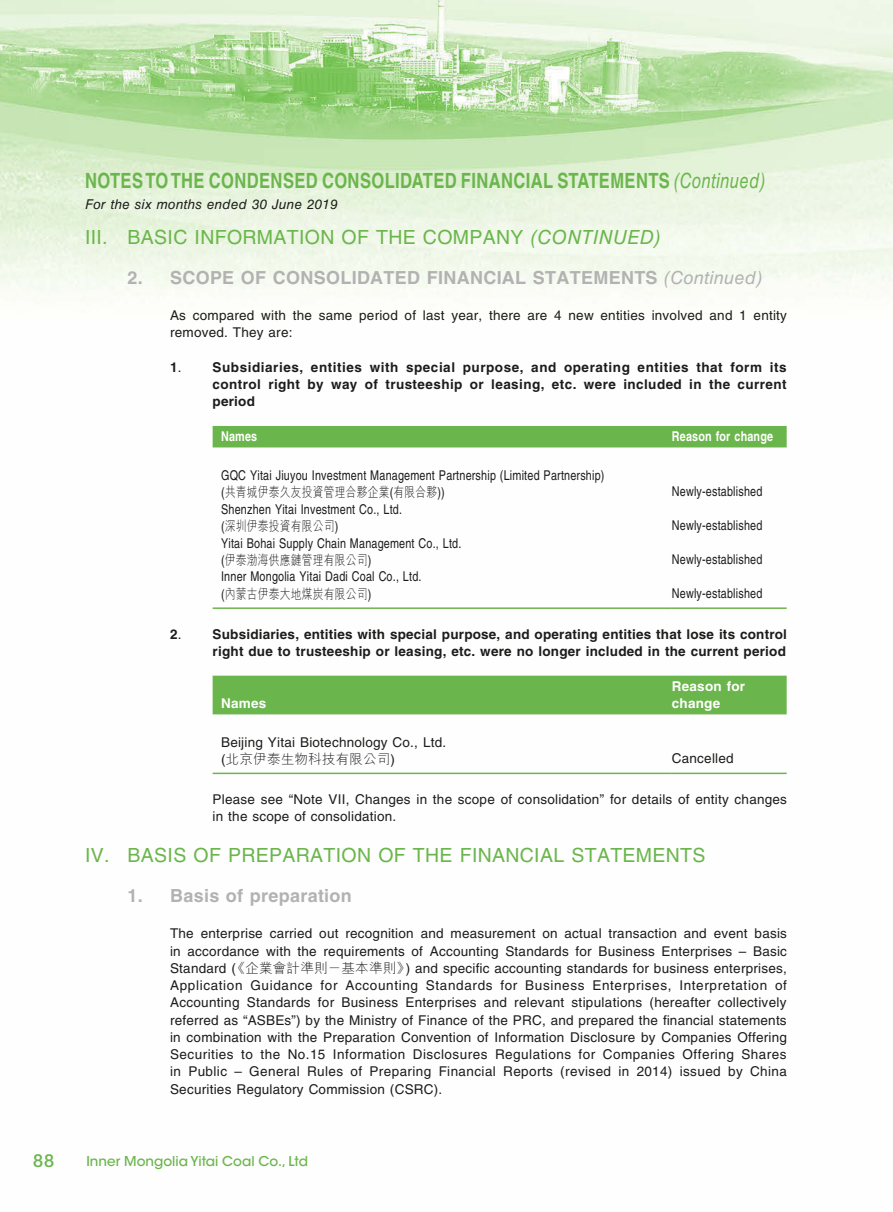
<style>
.page{position:relative;width:893px;height:1212px;background:#fff}
.page>*{position:absolute;margin:0;border:0;box-sizing:border-box;transform-origin:0 0}
.t1{font:700 21px "Helvetica LT Std";letter-spacing:.025em;color:#6bb64c;scale:.79 1}
.t2{font:19.5px "Helvetica LT Std";letter-spacing:.015em;color:#6bb64c}
.t3{font:700 18px "Helvetica LT Std";letter-spacing:.015em;color:#b2b2b2}
.t4{font:500 18px "Helvetica Neue LT Std";color:#6bb64c}
.t5{font:13.5px/17.2px "Helvetica LT Std";letter-spacing:.015em;color:#1c1c1b}
.t6{font:700 13.5px/17.2px "Helvetica LT Std";letter-spacing:.015em;color:#1c1c1b;text-align:justify}
.t7{font:13.5px "Helvetica LT Std";letter-spacing:.015em;color:#1c1c1b;scale:.8 1}
.t8{font:300 13.5px "M Hei HK";letter-spacing:.015em;color:#1c1c1b;scale:.8 1}
.t9{font:italic 13.5px "Helvetica LT Std";letter-spacing:.015em;color:#1c1c1b}
.t10{font:500 13.5px "ITC Avant Garde Std";color:#6bb64c}
.t11{font:700 13.5px "Helvetica LT Std";letter-spacing:.015em;color:#fff;scale:.8 1}
.t12{font:700 13.5px/17.2px "Helvetica LT Std";letter-spacing:.015em;color:#fff}
.t13{font:300 13.5px "M Hei HK";letter-spacing:.015em;color:#1c1c1b}
.s1{font-weight:400;font-style:italic}
.s2{font-style:italic}
.s3{font-weight:400}
.s4{font-family:"Helvetica LT Std";font-weight:400}
.s5{font-family:"M Hei HK";font-weight:300}
</style>
<div class="page">
<img style="left:0;top:0;width:893px;height:775px">
<div style="left:213px;top:426px;width:574px;height:21px;background:#6bb64c"></div>
<hr style="left:213px;top:607px;width:459px;height:2px;background:#6bb64c">
<hr style="left:672px;top:607px;width:115px;height:2px;background:#6bb64c">
<div style="left:213px;top:676px;width:574px;height:38px;background:#6bb64c"></div>
<hr style="left:213px;top:772px;width:459px;height:2px;background:#6bb64c">
<hr style="left:672px;top:772px;width:115px;height:2px;background:#6bb64c">
<h1 class="t1" style="left:85px;top:167px;width:863px">NOTES TO THE CONDENSED CONSOLIDATED FINANCIAL STATEMENTS <span class="s1">(Continued)</span></h1>
<p class="t9" style="left:85px;top:196px;width:254px">For the six months ended 30 June 2019</p>
<h2 class="t2" style="left:85px;top:225px;width:577px">III. BASIC INFORMATION OF THE COMPANY <span class="s2">(CONTINUED)</span></h2>
<h3 class="t3" style="left:128px;top:267px;width:636px">2. SCOPE OF CONSOLIDATED FINANCIAL STATEMENTS <span class="s1">(Continued)</span></h3>
<p class="t5" style="left:170px;top:307px;width:618px">As compared with the same period of last year, there are 4 new entities involved and 1 entity removed. They are:</p>
<p class="t6" style="left:170px;top:358px;width:11px">1<span class="s3">.</span></p>
<p class="t6" style="left:213px;top:358px;width:576px">Subsidiaries, entities with special purpose, and operating entities that form its control right by way of trusteeship or leasing, etc. were included in the current period</p>
<p class="t11" style="left:221px;top:428px;width:47px">Names</p>
<p class="t11" style="left:672px;top:428px;width:128px">Reason for change</p>
<p class="t7" style="left:221px;top:467px;width:481px">GQC Yitai Jiuyou Investment Management Partnership (Limited Partnership)</p>
<p class="t8" style="left:221px;top:482px;width:281px"><span class="s4">(</span>共青城伊泰久友投資管理合夥企業<span class="s4">(</span>有限合夥<span class="s4">))</span></p>
<p class="t7" style="left:672px;top:484px;width:115px">Newly-established</p>
<p class="t7" style="left:221px;top:501px;width:225px">Shenzhen Yitai Investment Co. , Ltd.</p>
<p class="t8" style="left:221px;top:516px;width:148px"><span class="s4">(</span>深圳伊泰投資有限公司<span class="s4">)</span></p>
<p class="t7" style="left:672px;top:518px;width:115px">Newly-established</p>
<p class="t7" style="left:221px;top:535px;width:300px">Yitai Bohai Supply Chain Management Co. , Ltd.</p>
<p class="t8" style="left:221px;top:550px;width:189px"><span class="s4">(</span>伊泰渤海供應鏈管理有限公司<span class="s4">)</span></p>
<p class="t7" style="left:672px;top:552px;width:115px">Newly-established</p>
<p class="t7" style="left:221px;top:569px;width:250px">Inner Mongolia Yitai Dadi Coal Co. , Ltd.</p>
<p class="t8" style="left:221px;top:584px;width:189px"><span class="s4">(</span>內蒙古伊泰大地煤炭有限公司<span class="s4">)</span></p>
<p class="t7" style="left:672px;top:585px;width:115px">Newly-established</p>
<p class="t6" style="left:170px;top:625px;width:11px">2<span class="s3">.</span></p>
<p class="t6" style="left:213px;top:625px;width:576px">Subsidiaries, entities with special purpose, and operating entities that lose its control right due to trusteeship or leasing, etc. were no longer included in the current period</p>
<p class="t12" style="left:221px;top:694px;width:47px">Names</p>
<p class="t12" style="left:672px;top:677px;width:75px">Reason for change</p>
<p class="t5" style="left:221px;top:733px;width:224px">Beijing Yitai Biotechnology Co. , Ltd.</p>
<p class="t13" style="left:221px;top:749px;width:175px"><span class="s4">(</span>北京伊泰生物科技有限公司<span class="s4">)</span></p>
<p class="t5" style="left:672px;top:750px;width:63px">Cancelled</p>
<p class="t5" style="left:213px;top:791px;width:576px">Please see “Note VII, Changes in the scope of consolidation” for details of entity changes in the scope of consolidation.</p>
<h2 class="t2" style="left:85px;top:844px;width:622px">IV. BASIS OF PREPARATION OF THE FINANCIAL STATEMENTS</h2>
<h3 class="t3" style="left:128px;top:885px;width:226px">1. Basis of preparation</h3>
<p class="t5" style="left:170px;top:925px;width:618px;text-align:justify">The enterprise carried out recognition and measurement on actual transaction and event basis in accordance with the requirements of Accounting Standards for Business Enterprises – Basic Standard (<span class="s5">《企業會計準則－基本準則》</span>) and specific accounting standards for business enterprises, Application Guidance for Accounting Standards for Business Enterprises, Interpretation of Accounting Standards for Business Enterprises and relevant stipulations (hereafter collectively referred as “ASBEs”) by the Ministry of Finance of the PRC, and prepared the financial statements in combination with the Preparation Convention of Information Disclosure by Companies Offering Securities to the No. 15 Information Disclosures Regulations for Companies Offering Shares in Public – General Rules of Preparing Financial Reports (revised in 2014) issued by China Securities Regulatory Commission (CSRC).</p>
<h3 class="t4" style="left:33px;top:1150px;width:23px">88</h3>
<p class="t10" style="left:86px;top:1152px;width:223px">Inner Mongolia Yitai Coal Co., Ltd</p>
</div>
